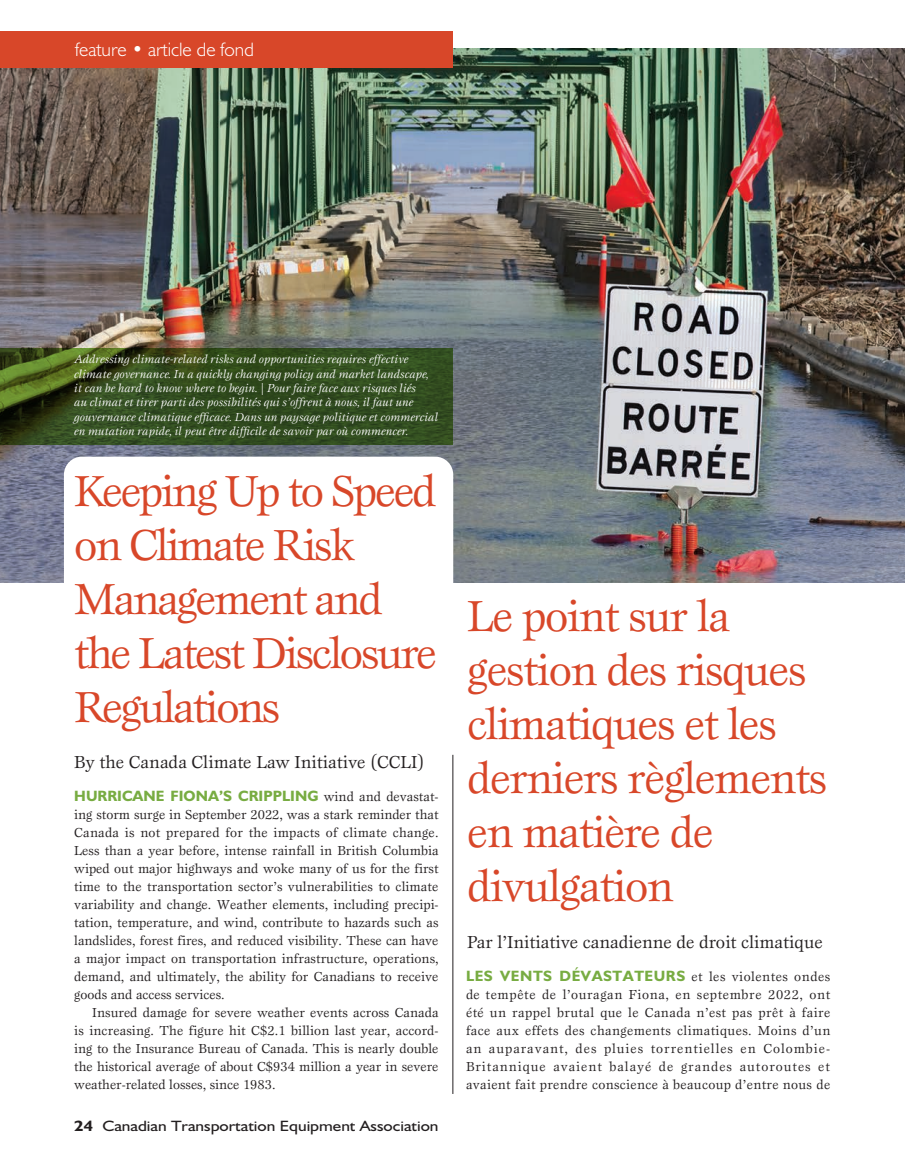
<style>
.page{position:relative;width:905px;height:1175px;background:#fff}
.page>*{position:absolute;margin:0;border:0;box-sizing:border-box;transform-origin:0 0}
.feature_heads{font:45px/54px "Esprit";letter-spacing:-.03em;color:#d84729}
.feature_heads-2{font:45px/54px "Esprit";letter-spacing:-.05em;color:#d84729}
.toppers{font:300 19.5px "Humanist 521 BT";color:#fff}
.byline{font:18px "Esprit";color:#231f20}
.t1{font:15px "Humanist 521 BT";color:#231f20;scale:1.15 1}
.t2{font:700 15px "Humanist 521 BT";color:#78ac42}
.t3{font:700 15px "Humanist 521 BT";letter-spacing:.04em;color:#78ac42}
.t4{font:13.5px/18px "Esprit";color:#231f20;text-align:justify}
.captions{font:italic 12px/14.4px "Esprit";color:#fff}
.s1{font-family:"Esprit";font-weight:400;font-size:13.5px;color:#231f20}
.s2{font-weight:700}
</style>
<div class="page">
<hr style="left:452px;top:754px;width:1px;height:340px;background:#231f20">
<img style="left:0;top:49px;width:904px;height:533px">
<svg style="left:64px;top:456px;width:389px;height:126px"></svg>
<svg style="left:0;top:348px;width:453px;height:97px;fill:#324c1f"></svg>
<div style="left:0;top:31px;width:453px;height:36px;background:#d84729"></div>
<p class="toppers" style="left:75px;top:37px;width:180px">feature • article de fond</p>
<p class="captions" style="left:74px;top:352px;width:365px">Addressing climate-related risks and opportunities requires effective climate governance. In a quickly changing policy and market landscape, it can be hard to know where to begin. | Pour faire face aux risques liés<br>au climat et tirer parti des possibilités qui s’offrent à nous, il faut une gouvernance climatique efficace. Dans un paysage politique et commercial en mutation rapide, il peut être difficile de savoir par où commencer.</p>
<p class="feature_heads-2" style="left:74px;top:463px;width:364px">Keeping Up to Speed on Climate Risk<br>Management and the Latest Disclosure<br>Regulations</p>
<p class="byline" style="left:74px;top:751px;width:351px">By the Canada Climate Law Initiative (CCLI)</p>
<p class="t2" style="left:74px;top:787px;width:366px">HURRICANE FIONA’S CRIPPLING <span class="s1">wind and devastat-</span></p>
<p class="t4" style="left:74px;top:805px;width:366px">ing storm surge in September 2022, was a stark reminder that Canada is not prepared for the impacts of climate change.<br>Less than a year before, intense rainfall in British Columbia wiped out major highways and woke many of us for the first time to the transportation sector’s vulnerabilities to climate variability and change. Weather elements, including precipi&shy;tation, temperature, and wind, contribute to hazards such as landslides, forest fires, and reduced visibility. These can have a major impact on transportation infrastructure, operations, demand, and ultimately, the ability for Canadians to receive goods and access services.</p>
<p class="t4" style="left:74px;top:1003px;width:366px;text-indent:18px">Insured damage for severe weather events across Canada is increasing. The figure hit C$2.1 billion last year, accord&shy;ing to the Insurance Bureau of Canada. This is nearly double the historical average of about C$934 million a year in severe weather-related losses, since 1983.</p>
<p class="t1" style="left:74px;top:1116px;width:318px"><span class="s2">24</span> Canadian Transportation Equipment Association</p>
<p class="feature_heads" style="left:467px;top:588px;width:361px">Le point sur la gestion des risques climatiques et les derniers règlements en matière de divulgation</p>
<p class="byline" style="left:467px;top:931px;width:357px">Par l’Initiative canadienne de droit climatique</p>
<p class="t3" style="left:466px;top:967px;width:366px">LES VENTS DÉVASTATEURS <span class="s1">et les violentes ondes</span></p>
<p class="t4" style="left:466px;top:985px;width:366px">de tempête de l’ouragan Fiona, en septembre 2022, ont été un rappel brutal que le Canada n’est pas prêt à faire face aux effets des changements climatiques. Moins d’un an auparavant, des pluies torrentielles en Colombie-Britannique avaient balayé de grandes autoroutes et avaient fait prendre conscience à beaucoup d’entre nous de</p>
</div>
